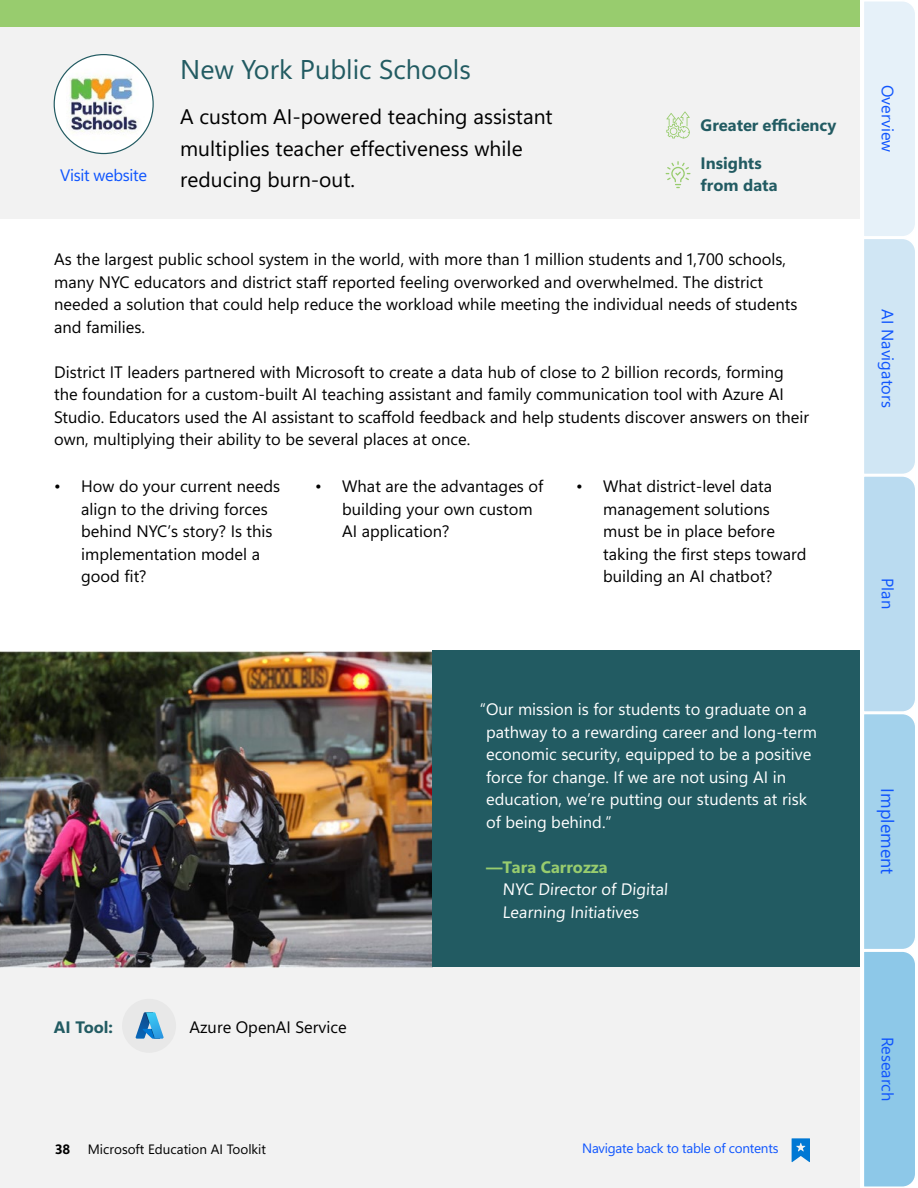
<style>
.page{position:relative;width:918px;height:1188px;background:#fff}
.page>*{position:absolute;margin:0;border:0;box-sizing:border-box;transform-origin:0 0}
.H4__18_font__22{font:27px "Segoe Sans a 8000";color:#225b62}
.H6__font_14{font:21px/31.5px "Segoe Sans a 8000";color:#000}
.t1{font:18px "Segoe Sans a 8000";color:#0f55fe}
.Paragraph_style__11_font__15{font:16.5px/22.5px "Segoe Sans a 8000";color:#000}
.Paragraph_style__11_font__15-2{font:16.5px/22.5px "Segoe Sans a 8000";color:#fff}
.Paragraph_style__11_font__15-3{font:16.5px/22.5px "Segoe Sans a 8000 2 bc 0000";color:#225b62}
.t2{font:16.5px "Segoe Sans a 8000";color:#0f55fe}
.t3{font:16.5px "Segoe Sans a 8000";letter-spacing:-.02em;color:#0f55fe}
.t4{font:13.5px "Segoe Sans a 8000";letter-spacing:-.02em;color:#0f55fe}
.t5{font:13.5px "Segoe Sans a 8000";color:#000}
.t6{font:13.5px "Segoe Sans a 8000 2 bc 0000";color:#000}
.s1{font-family:"Segoe Sans a 8000 2 bc 0000";color:#98cc6e}
</style>
<div class="page">
<div style="left:0;top:967px;width:860px;height:221px;background:#f2f2f2"></div>
<div style="left:0;top:0;width:860px;height:218px;background:#f2f2f2"></div>
<img style="left:54px;top:58px;width:99px;height:93px">
<div style="left:0;top:0;width:860px;height:27px;background:#98cc6e"></div>
<img style="left:0;top:651px;width:433px;height:317px">
<div style="left:433px;top:651px;width:427px;height:316px;background:#225b62"></div>
<svg style="left:666px;top:111px;width:24px;height:27px"></svg>
<svg style="left:666px;top:161px;width:24px;height:27px"></svg>
<div style="left:122px;top:999px;width:54px;height:54px;background:#e8e8e8;border-radius:50%"></div>
<svg style="left:136px;top:1012px;width:28px;height:27px"></svg>
<svg style="left:792px;top:1138px;width:18px;height:24px"></svg>
<svg style="left:864px;top:1px;width:51px;height:1186px;background:#bbdcf0"></svg>
<p class="t3" style="left:60px;top:164px;width:88px">Visit website</p>
<p class="H4__18_font__22" style="left:180px;top:51px;width:292px">New York Public Schools</p>
<p class="H6__font_14" style="left:180px;top:101px;width:374px">A custom AI-powered teaching assistant multiplies teacher effectiveness while reducing burn-out.</p>
<p class="Paragraph_style__11_font__15-3" style="left:701px;top:113px;width:137px">Greater efficiency</p>
<p class="Paragraph_style__11_font__15-3" style="left:701px;top:151px;width:78px">Insights from data</p>
<p class="Paragraph_style__11_font__15" style="left:54px;top:248px;width:745px">As the largest public school system in the world, with more than 1 million students and 1,700 schools, many NYC educators and district staff reported feeling overworked and overwhelmed. The district needed a solution that could help reduce the workload while meeting the individual needs of students and families.</p>
<p class="Paragraph_style__11_font__15" style="left:54px;top:360px;width:756px">District IT leaders partnered with Microsoft to create a data hub of close to 2 billion records, forming the foundation for a custom-built AI teaching assistant and family communication tool with Azure AI Studio. Educators used the AI assistant to scaffold feedback and help students discover answers on their own, multiplying their ability to be several places at once.</p>
<p class="Paragraph_style__11_font__15" style="left:81px;top:475px;width:200px;text-indent:-27px">• How do your current needs align to the driving forces behind NYC’s story? Is this implementation model a good fit?</p>
<p class="Paragraph_style__11_font__15" style="left:342px;top:475px;width:203px;text-indent:-27px">• What are the advantages of building your own custom<br>AI application?</p>
<p class="Paragraph_style__11_font__15" style="left:603px;top:475px;width:205px;text-indent:-27px">• What district-level data management solutions must be in place before taking the first steps toward building an AI chatbot?</p>
<p class="Paragraph_style__11_font__15-3" style="left:54px;top:1016px;width:61px">AI Tool:</p>
<p class="Paragraph_style__11_font__15" style="left:190px;top:1016px;width:159px">Azure OpenAI Service</p>
<p class="Paragraph_style__11_font__15-2" style="left:486px;top:698px;width:333px;text-indent:-6px">“Our mission is for students to graduate on a pathway to a rewarding career and long-term economic security, equipped to be a positive force for change. If we are not using AI in education, we’re putting our students at risk of being behind.”</p>
<p class="Paragraph_style__11_font__15-2" style="left:503px;top:856px;width:168px;text-indent:-16px"><span class="s1">—Tara Carrozza<br></span>NYC Director of Digital<br>Learning Initiatives</p>
<p class="t6" style="left:55px;top:1139px;width:17px">38</p>
<p class="t5" style="left:88px;top:1139px;width:180px">Microsoft Education AI Toolkit</p>
<p class="t4" style="left:582px;top:1139px;width:198px">Navigate back to table of contents</p>
<p class="t2" style="left:899px;top:85px;width:69px;rotate:90deg">Overview</p>
<p class="t2" style="left:899px;top:309px;width:100px;rotate:90deg">AI Navigators</p>
<p class="t2" style="left:899px;top:578px;width:32px;rotate:90deg">Plan</p>
<p class="t1" style="left:900px;top:788px;width:87px;rotate:90deg">Implement</p>
<p class="t2" style="left:899px;top:1037px;width:66px;rotate:90deg">Research</p>
</div>
